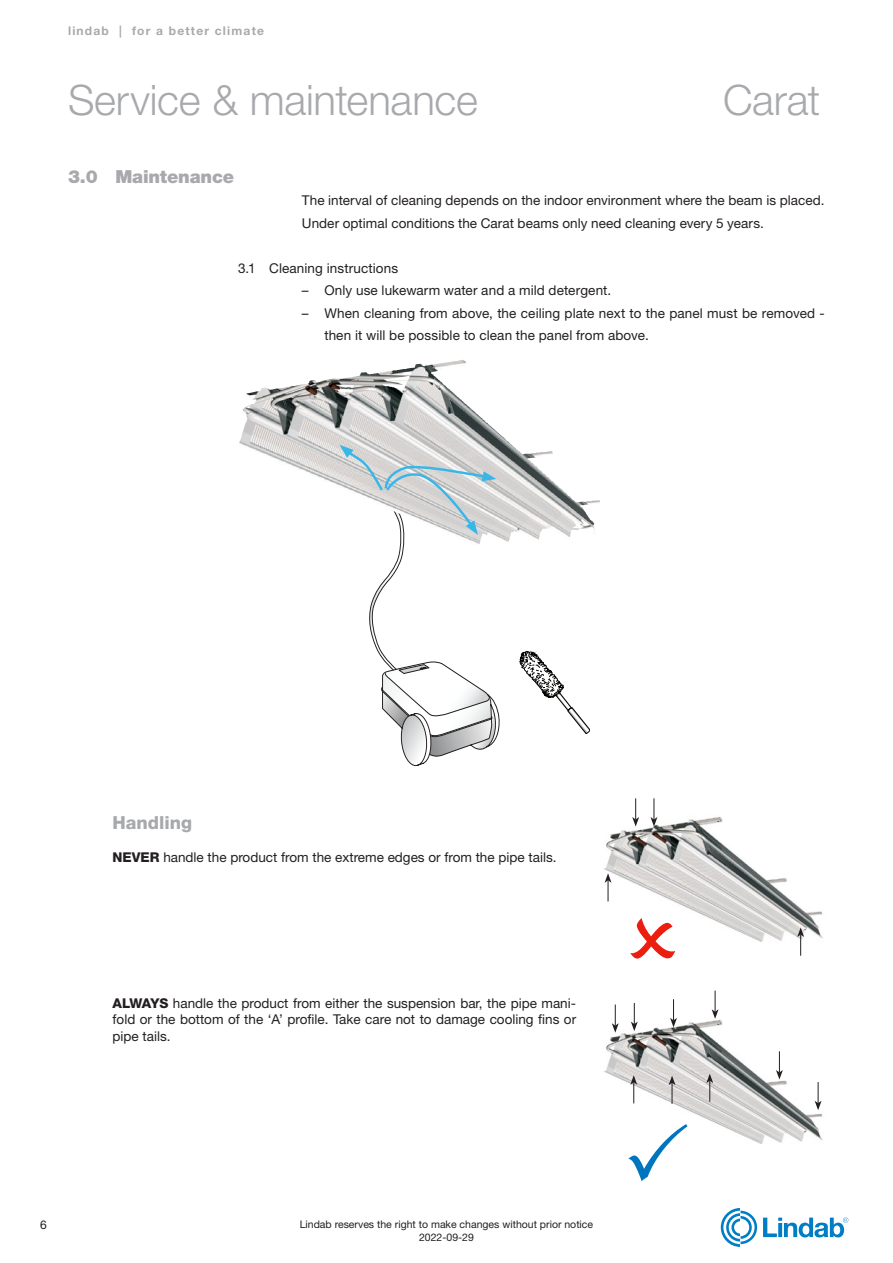
<style>
.page{position:relative;width:893px;height:1263px;background:#fff}
.page>*{position:absolute;margin:0;border:0;box-sizing:border-box;transform-origin:0 0}
.t1{font:300 42px "Helvetica Neue LT Pro";letter-spacing:-.005em;color:#a8a9ad}
.Subheading{font:900 18px "Helvetica Neue LT Pro";letter-spacing:-.01em;color:#a8a9ad}
.t2{font:800 18px "Helvetica Neue LT Pro";color:#a8a9ad}
.Body_text_indent{font:13.5px/16.2px "Helvetica Neue LT Pro";letter-spacing:.005em;color:#231f20}
.Body_text{font:13.5px "Helvetica Neue LT Pro";letter-spacing:.01em;color:#231f20}
.t3{font:700 12px "Helvetica Neue LT Pro";letter-spacing:.1em;color:#a8a9ad}
.t4{font:12px "Helvetica Neue LT Pro";color:#231f20}
.t5{font:10.5px/12.6px "Helvetica Neue LT Pro";color:#231f20;text-align:center}
.s1{font-weight:800}
</style>
<div class="page">
<svg style="left:763px;top:1217px;width:85px;height:20px"></svg>
<svg style="left:721px;top:1208px;width:36px;height:39px"></svg>
<svg style="left:520px;top:651px;width:70px;height:83px"></svg>
<img style="left:239px;top:361px;width:218px;height:125px">
<svg style="left:340px;top:445px;width:159px;height:321px"></svg>
<img style="left:604px;top:1020px;width:219px;height:124px">
<svg style="left:630px;top:1075px;width:7px;height:28px"></svg>
<svg style="left:669px;top:1076px;width:6px;height:28px"></svg>
<svg style="left:706px;top:1074px;width:7px;height:28px"></svg>
<svg style="left:612px;top:1004px;width:7px;height:29px"></svg>
<svg style="left:631px;top:1003px;width:7px;height:28px"></svg>
<svg style="left:670px;top:999px;width:7px;height:28px"></svg>
<svg style="left:712px;top:990px;width:6px;height:29px"></svg>
<svg style="left:776px;top:1051px;width:7px;height:28px"></svg>
<svg style="left:815px;top:1082px;width:6px;height:28px"></svg>
<img style="left:604px;top:817px;width:219px;height:125px">
<svg style="left:605px;top:873px;width:6px;height:28px"></svg>
<svg style="left:797px;top:927px;width:7px;height:29px"></svg>
<svg style="left:632px;top:798px;width:7px;height:28px"></svg>
<svg style="left:650px;top:798px;width:7px;height:28px"></svg>
<svg style="left:628px;top:1123px;width:59px;height:21px"></svg>
<svg style="left:630px;top:917px;width:45px;height:25px"></svg>
<p class="t3" style="left:68px;top:23px;width:197px">lindab | for a better climate</p>
<h1 class="t1" style="left:68px;top:74px;width:411px">Service &amp; maintenance</h1>
<h1 class="t1" style="left:723px;top:74px;width:99px">Carat</h1>
<p class="Subheading" style="left:68px;top:166px;width:168px">3.0 Maintenance</p>
<p class="Body_text_indent" style="left:302px;top:189px;width:524px;line-height:22.5px">The interval of cleaning depends on the indoor environment where the beam is placed.<br>Under optimal conditions the Carat beams only need cleaning every 5 years.</p>
<p class="Body_text" style="left:238px;top:260px;width:162px">3.1 Cleaning instructions</p>
<p class="Body_text_indent" style="left:302px;top:282px;width:311px">– Only use lukewarm water and a mild detergent.</p>
<p class="Body_text_indent" style="left:324px;top:302px;width:502px;line-height:22.5px;text-indent:-22px">– When cleaning from above, the ceiling plate next to the panel must be removed - then it will be possible to clean the panel from above.</p>
<p class="t2" style="left:113px;top:812px;width:81px">Handling</p>
<p class="Body_text_indent" style="left:113px;top:849px;width:445px"><span class="s1">NEVER</span> handle the product from the extreme edges or from the pipe tails.</p>
<p class="Body_text_indent" style="left:113px;top:995px;width:465px;text-align:justify"><span class="s1">ALWAYS</span> handle the product from either the suspension bar, the pipe mani&shy;fold or the bottom of the ‘A’ profile. Take care not to damage cooling fins or pipe tails.</p>
<p class="t4" style="left:40px;top:1217px;width:8px">6</p>
<p class="t5" style="left:300px;top:1218px;width:295px">Lindab reserves the right to make changes without prior notice<br>2022-09-29</p>
</div>
